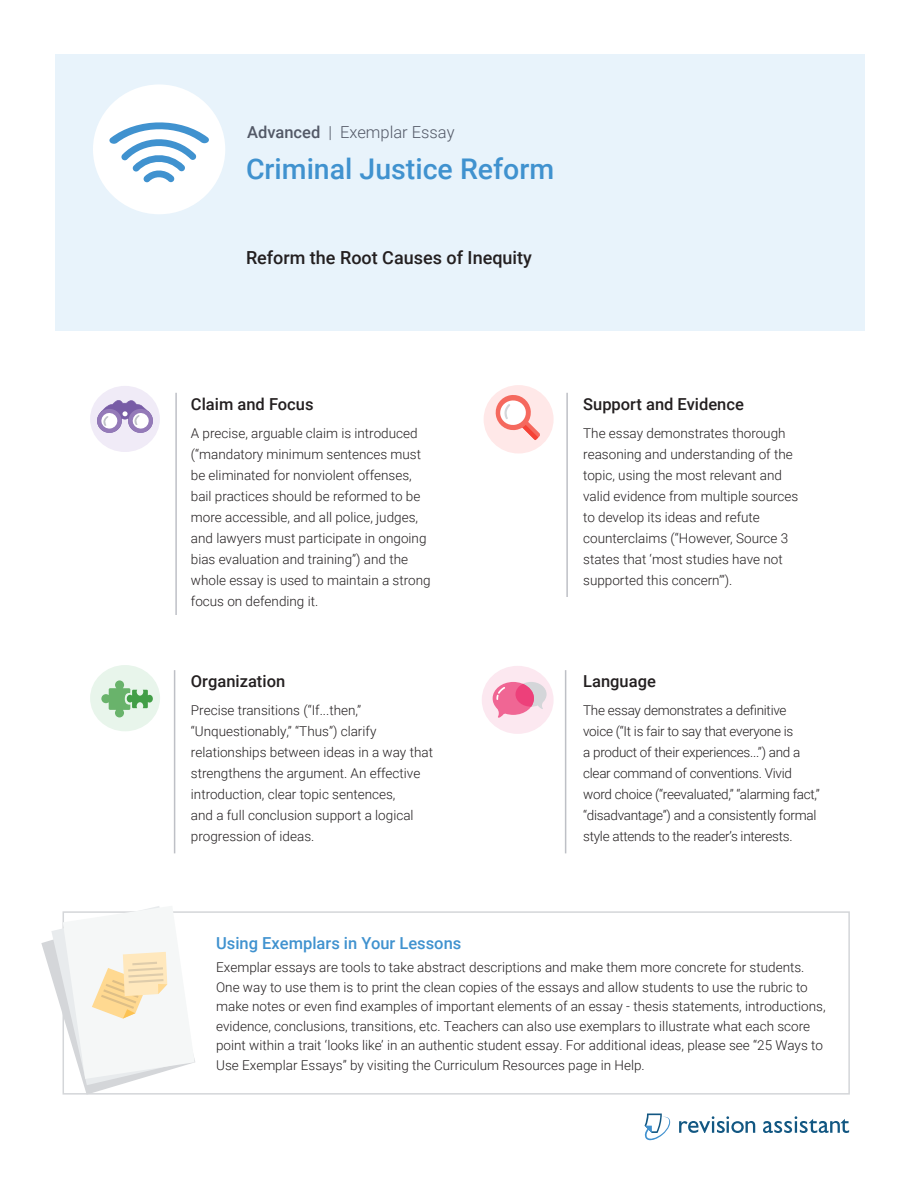
<style>
.page{position:relative;width:918px;height:1188px;background:#fff}
.page>*{position:absolute;margin:0;border:0;box-sizing:border-box;transform-origin:0 0}
.Prompt_Title{font:500 28.5px "Roboto";color:#4092cf}
.Essay_Title{font:500 18px "Roboto";color:#231f20}
.Trait_Name{font:500 16.5px "Roboto";color:#231f20}
.Using_Exemplars_in_L{font:500 16.5px "Roboto";color:#4092cf}
.Level__Advanced__Eme{font:300 16.5px "Roboto";color:#535967}
.Annotation{font:300 13.5px/21px "Roboto";color:#231f20}
.Using_Exemplars_Body{font:300 13.5px/19.5px "Roboto";color:#231f20}
.Annotation-2{font:300 13.5px/21px "Roboto";letter-spacing:-.02em;color:#231f20}
.s1{font-weight:500}
</style>
<div class="page">
<div style="left:55px;top:54px;width:810px;height:276px;background:#e8f3fb"></div>
<svg style="left:644px;top:1114px;width:27px;height:27px"></svg>
<svg style="left:679px;top:1116px;width:76px;height:17px"></svg>
<svg style="left:763px;top:1116px;width:86px;height:17px"></svg>
<div style="left:93px;top:84px;width:132px;height:130px;background:#fff;border-radius:50%"></div>
<svg style="left:109px;top:122px;width:100px;height:61px"></svg>
<hr style="left:175px;top:393px;width:2px;height:222px;background:#bec0c6">
<hr style="left:566px;top:393px;width:2px;height:204px;background:#bec0c6">
<hr style="left:565px;top:670px;width:1px;height:183px;background:#bec0c6">
<hr style="left:174px;top:670px;width:1px;height:183px;background:#bec0c6">
<div style="left:484px;top:385px;width:70px;height:69px;background:#ffe8e8;border-radius:50%"></div>
<svg style="left:495px;top:395px;width:45px;height:45px"></svg>
<div style="left:90px;top:386px;width:70px;height:66px;background:#f0ebf7;border-radius:50%"></div>
<svg style="left:97px;top:400px;width:56px;height:33px"></svg>
<svg style="left:482px;top:666px;width:72px;height:68px"></svg>
<div style="left:90px;top:665px;width:70px;height:66px;background:#e8f5eb;border-radius:50%"></div>
<svg style="left:101px;top:680px;width:52px;height:37px"></svg>
<div style="left:63px;top:911px;width:787px;height:184px;border:2px solid #d4d6d9"></div>
<svg style="left:41px;top:906px;width:154px;height:189px"></svg>
<p class="Level__Advanced__Eme" style="left:247px;top:120px;width:209px"><span class="s1">Advanced</span> | Exemplar Essay</p>
<p class="Prompt_Title" style="left:246px;top:149px;width:310px">Criminal Justice Reform</p>
<p class="Essay_Title" style="left:246px;top:245px;width:287px">Reform the Root Causes of Inequity</p>
<p class="Trait_Name" style="left:191px;top:393px;width:124px">Claim and Focus</p>
<p class="Annotation" style="left:191px;top:422px;width:241px">A precise, arguable claim is introduced (“mandatory minimum sentences must be eliminated for nonviolent offenses, bail practices should be reformed to be more accessible, and all police, judges, and lawyers must participate in ongoing bias evaluation and training”) and the whole essay is used to maintain a strong focus on defending it.</p>
<p class="Trait_Name" style="left:191px;top:670px;width:96px">Organization</p>
<p class="Annotation" style="left:191px;top:699px;width:244px">Precise transitions (“If...then,” “Unquestionably,” “Thus”) clarify relationships between ideas in a way that strengthens the argument. An effective introduction, clear topic sentences,<br>and a full conclusion support a logical progression of ideas.</p>
<p class="Trait_Name" style="left:583px;top:393px;width:162px">Support and Evidence</p>
<p class="Annotation" style="left:583px;top:422px;width:217px">The essay demonstrates thorough reasoning and understanding of the topic, using the most relevant and valid evidence from multiple sources to develop its ideas and refute counterclaims (“However, Source 3 states that ‘most studies have not supported this concern’”).</p>
<p class="Trait_Name" style="left:583px;top:670px;width:74px">Language</p>
<p class="Annotation-2" style="left:583px;top:699px;width:238px">The essay demonstrates a definitive<br>voice (“It is fair to say that everyone is<br>a product of their experiences...”) and a clear command of conventions. Vivid word choice (“reevaluated,” “alarming fact,” “disadvantage”) and a consistently formal style attends to the reader’s interests.</p>
<p class="Using_Exemplars_in_L" style="left:216px;top:932px;width:247px">Using Exemplars in Your Lessons</p>
<p class="Using_Exemplars_Body" style="left:216px;top:957px;width:611px">Exemplar essays are tools to take abstract descriptions and make them more concrete for students.<br>One way to use them is to print the clean copies of the essays and allow students to use the rubric to make notes or even find examples of important elements of an essay - thesis statements, introductions, evidence, conclusions, transitions, etc. Teachers can also use exemplars to illustrate what each score point within a trait ‘looks like’ in an authentic student essay. For additional ideas, please see “25 Ways to Use Exemplar Essays” by visiting the Curriculum Resources page in Help.</p>
</div>
